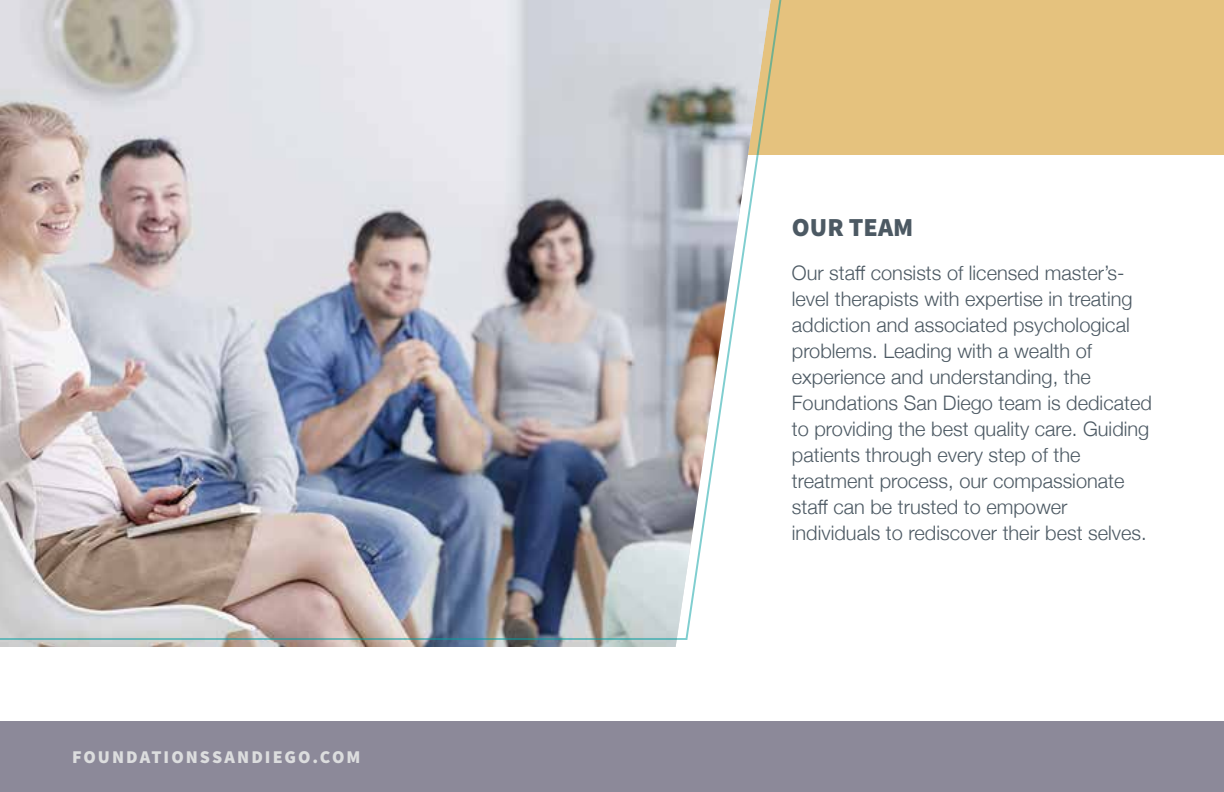
<style>
.page{position:relative;width:1224px;height:792px;background:#fff}
.page>*{position:absolute;margin:0;border:0;box-sizing:border-box;transform-origin:0 0}
.t1{font:900 26px "Source Sans Pro";color:#4c5963}
.t2{font:300 20px/26px "Helvetica Neue";color:#4c5963}
.t3{font:900 18px "Source Sans Pro";letter-spacing:.115em;color:#dcddde}
</style>
<div class="page">
<div style="left:0;top:0;width:1224px;height:155px;background:#e5c27e"></div>
<div style="left:0;top:721px;width:1224px;height:71px;background:#8c8999"></div>
<img style="left:0;top:0;width:782px;height:641px">
<p class="t3" style="left:72px;top:744px;width:290px">FOUNDATIONSSANDIEGO.COM</p>
<h1 class="t1" style="left:792px;top:209px;width:123px">OUR TEAM</h1>
<p class="t2" style="left:792px;top:258px;width:361px">Our staff consists of licensed master’s&shy;level therapists with expertise in treating addiction and associated psychological problems. Leading with a wealth of experience and understanding, the Foundations San Diego team is dedicated to providing the best quality care. Guiding patients through every step of the treatment process, our compassionate staff can be trusted to empower individuals to rediscover their best selves.</p>
</div>
